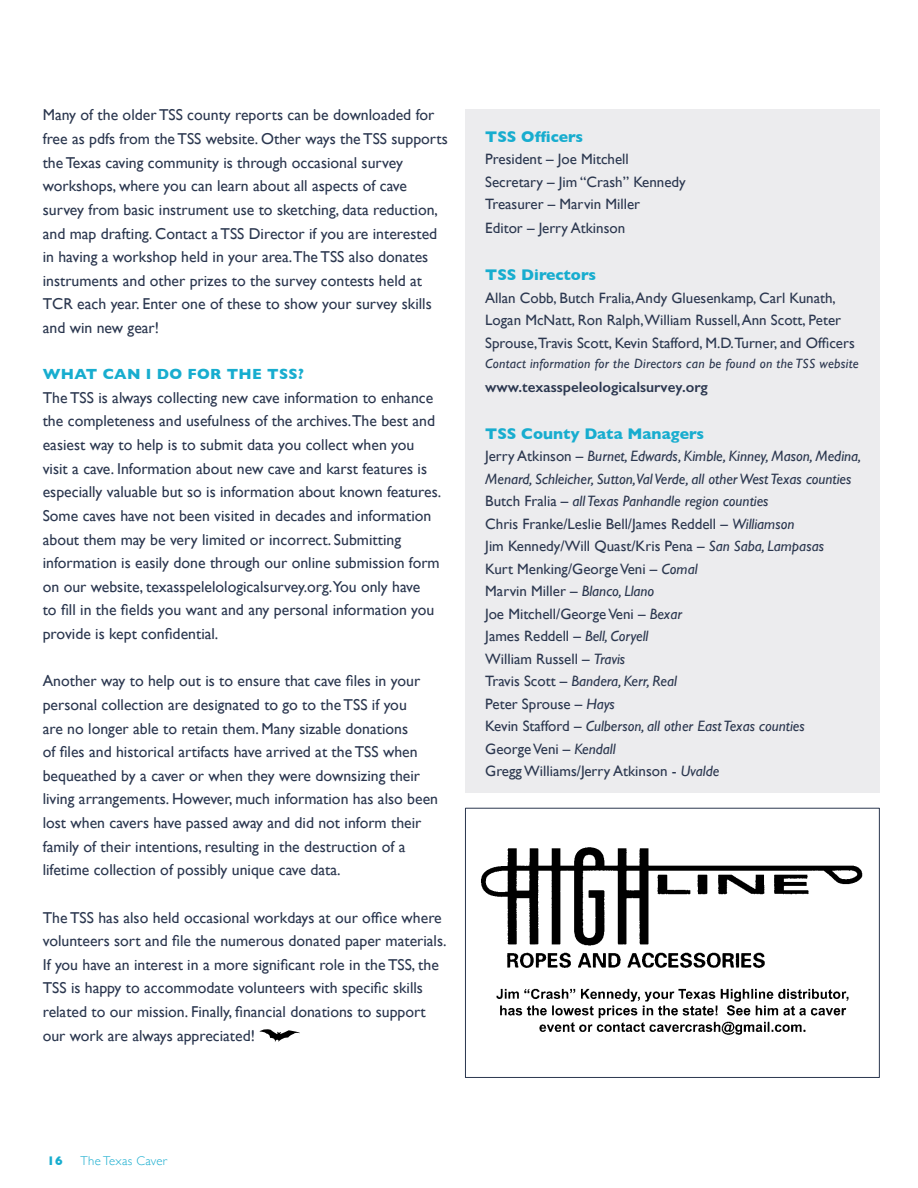
<style>
.page{position:relative;width:918px;height:1188px;background:#fff}
.page>*{position:absolute;margin:0;border:0;box-sizing:border-box;transform-origin:0 0}
.t1{font:15.75px/23.7px "Gill Sans";color:#2b374f}
.t2{font:700 15.75px "Gill Sans";color:#18adcf}
.t3{font:italic 15px/22.5px "Gill Sans";color:#2b374f}
.t4{font:15px/22.8px "Gill Sans";color:#2b374f}
.t5{font:600 15px "Gill Sans";color:#2b374f}
.t6{font:700 15px "Gill Sans";letter-spacing:.025em;color:#18adcf}
.t7{font:italic 13.5px "Gill Sans";letter-spacing:.02em;color:#2b374f}
.t8{font:300 12.75px "Gill Sans";letter-spacing:.025em;color:#18adcf}
.t9{font:700 12.75px "Gill Sans";color:#18adcf}
.s1{font-style:normal}
</style>
<div class="page">
<div style="left:465px;top:110px;width:415px;height:683px;background:#ececee"></div>
<svg style="left:259px;top:1029px;width:41px;height:13px"></svg>
<img style="left:481px;top:847px;width:382px;height:188px">
<div style="left:465px;top:808px;width:415px;height:270px;border:1px solid #2b374f"></div>
<p class="t1" style="left:43px;top:103px;width:407px">Many of the older TSS county reports can be downloaded for free as pdfs from the TSS website. Other ways the TSS supports the Texas caving community is through occasional survey workshops, where you can learn about all aspects of cave survey from basic instrument use to sketching, data reduction, and map drafting. Contact a TSS Director if you are interested in having a workshop held in your area.The TSS also donates instruments and other prizes to the survey contests held at TCR each year. Enter one of these to show your survey skills and win new gear!</p>
<p class="t6" style="left:43px;top:362px;width:86px">What Can</p>
<p class="t6" style="left:146px;top:362px;width:160px">I Do for the TSS?</p>
<p class="t1" style="left:43px;top:385px;width:400px">The TSS is always collecting new cave information to enhance the completeness and usefulness of the archives.The best and easiest way to help is to submit data you collect when you visit a cave. Information about new cave and karst features is especially valuable but so is information about known features.<br>Some caves have not been visited in decades and information about them may be very limited or incorrect. Submitting information is easily done through our online submission form on our website, texasspelelologicalsurvey.org.You only have<br>to fill in the fields you want and any personal information you provide is kept confidential.</p>
<p class="t1" style="left:43px;top:669px;width:397px">Another way to help out is to ensure that cave files in your personal collection are designated to go to the TSS if you<br>are no longer able to retain them. Many sizable donations<br>of files and historical artifacts have arrived at the TSS when bequeathed by a caver or when they were downsizing their living arrangements. However, much information has also been lost when cavers have passed away and did not inform their family of their intentions, resulting in the destruction of a lifetime collection of possibly unique cave data.</p>
<p class="t1" style="left:43px;top:905px;width:405px">The TSS has also held occasional workdays at our office where volunteers sort and file the numerous donated paper materials.<br>If you have an interest in a more significant role in the TSS, the TSS is happy to accommodate volunteers with specific skills related to our mission. Finally, financial donations to support our work are always appreciated!</p>
<p class="t2" style="left:485px;top:124px;width:99px">TSS Officers</p>
<p class="t4" style="left:485px;top:148px;width:202px">President – Joe Mitchell<br>Secretary – Jim “Crash” Kennedy<br>Treasurer – Marvin Miller<br>Editor – Jerry Atkinson</p>
<p class="t2" style="left:485px;top:263px;width:112px">TSS Directors</p>
<p class="t4" style="left:485px;top:286px;width:371px">Allan Cobb, Butch Fralia, Andy Gluesenkamp, Carl Kunath,<br>Logan McNatt, Ron Ralph,William Russell, Ann Scott, Peter<br>Sprouse,Travis Scott, Kevin Stafford, M.D.Turner, and Officers</p>
<p class="t7" style="left:485px;top:356px;width:375px">Contact information for the Directors can be found on the TSS website</p>
<p class="t5" style="left:485px;top:378px;width:224px">www.texasspeleologicalsurvey.org</p>
<p class="t2" style="left:485px;top:421px;width:220px">TSS County Data M anagers</p>
<p class="t3" style="left:485px;top:445px;width:377px"><span class="s1">Jerry Atkinson –</span> Burnet, Edwards, Kimble, Kinney, Mason, Medina, Menard, Schleicher, Sutton,Val Verde, all other West Texas counties <span class="s1">Butch Fralia –</span> all Texas Panhandle region counties<br><span class="s1">Chris Franke/Leslie Bell/James Reddell –</span> Williamson<br><span class="s1">Jim Kennedy/Will Quast/Kris Pena –</span> San Saba, Lampasas<br><span class="s1">Kurt Menking/George Veni –</span> Comal<br><span class="s1">Marvin Miller –</span> Blanco, Llano<br><span class="s1">Joe Mitchell/George Veni –</span> Bexar<br><span class="s1">James Reddell –</span> Bell, Coryell<br><span class="s1">William Russell –</span> Travis<br><span class="s1">Travis Scott –</span> Bandera, Kerr, Real<br><span class="s1">Peter Sprouse –</span> Hays<br><span class="s1">Kevin Stafford –</span> Culberson, all other East Texas counties<br><span class="s1">George Veni –</span> Kendall<br><span class="s1">Gregg Williams/Jerry Atkinson -</span> Uvalde</p>
<p class="t9" style="left:47px;top:1151px;width:17px">16</p>
<p class="t8" style="left:81px;top:1151px;width:89px">The Texas Caver</p>
</div>
